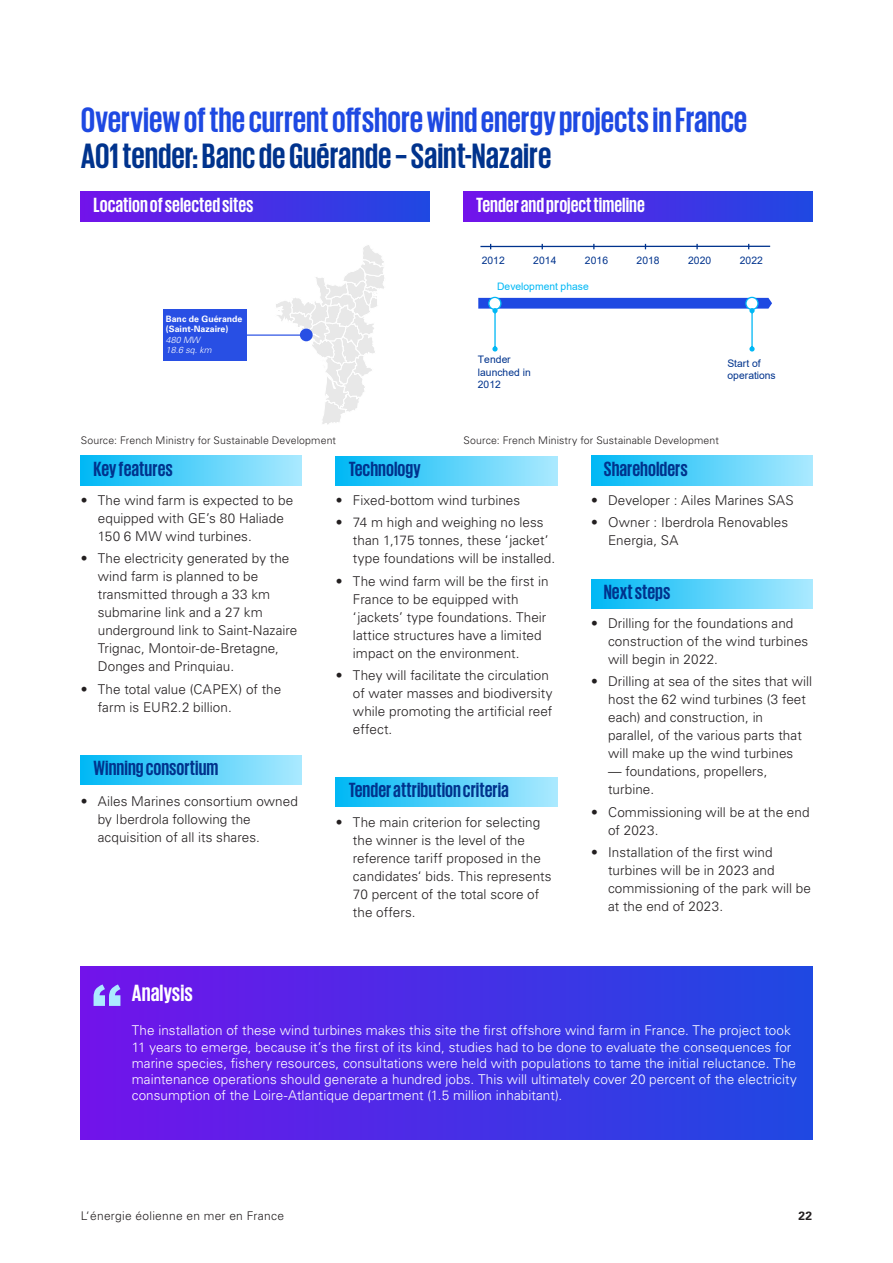
<style>
.page{position:relative;width:893px;height:1263px;background:#fff}
.page>*{position:absolute;margin:0;border:0;box-sizing:border-box;transform-origin:0 0}
.Copytext_Subhead_bla{font:700 36px "KPMG";color:#1e49e2}
.Copytext_Subhead_bla-2{font:700 36px "KPMG";color:#00338d}
.Copytext_Subhead_bla-3{font:700 24px "KPMG";color:#fff}
.Copytext_Subhead_bla-4{font:700 21px "KPMG";color:#00338d}
.Copytext_Subhead_bla-5{font:700 21px "KPMG";color:#fff}
.t1{font:300 13.5px/18px "Univers LT Std";letter-spacing:.005em;color:#231f20}
.t2{font:300 13.5px/16.2px "Univers LT Std";letter-spacing:.005em;color:#fff}
.t3{font:300 12px "Univers LT Std";letter-spacing:.025em;color:#231f20}
.t4{font:700 12px "Univers LT Std";color:#231f20}
.t5{font:300 10.5px "Univers LT Std";letter-spacing:.015em;color:#231f20}
.t6{font:10.35px/12.5px "Arial";letter-spacing:.005em;color:#00338d}
.t7{font:10.35px "Arial";letter-spacing:.005em;color:#00b8f5}
.t8{font:700 8.85px/10.5px "Univers LT Std";color:#fff}
.s1{font-weight:300;font-style:italic}
</style>
<div class="page">
<div style="left:81px;top:191px;width:348px;height:30px;background:linear-gradient(to right,#7213ea,#1f48e2)"></div>
<div style="left:81px;top:966px;width:731px;height:174px;background:linear-gradient(to right,#7213ea,#1f49e2)"></div>
<div style="left:81px;top:455px;width:221px;height:30px;background:linear-gradient(to right,#00b8f5,#aaeaff)"></div>
<div style="left:81px;top:755px;width:221px;height:30px;background:linear-gradient(to right,#00b8f5,#aaeaff)"></div>
<div style="left:336px;top:456px;width:221px;height:30px;background:linear-gradient(to right,#00b8f5,#aaeaff)"></div>
<div style="left:336px;top:777px;width:221px;height:30px;background:linear-gradient(to right,#00b8f5,#aaeaff)"></div>
<div style="left:591px;top:455px;width:221px;height:30px;background:linear-gradient(to right,#00b8f5,#aae9ff)"></div>
<div style="left:591px;top:579px;width:221px;height:30px;background:linear-gradient(to right,#00b8f5,#aae9ff)"></div>
<div style="left:463px;top:191px;width:349px;height:30px;background:linear-gradient(to right,#7213ea,#1f49e2)"></div>
<svg style="left:276px;top:245px;width:108px;height:180px"></svg>
<div style="left:163px;top:309px;width:84px;height:52px;background:#284fe4"></div>
<div style="left:300px;top:329px;width:13px;height:12px;background:#284fe4;border-radius:50%"></div>
<hr style="left:246px;top:334px;width:60px;height:2px;background:#284fe4">
<hr style="left:480px;top:246px;width:290px;height:1px;background:#00338d">
<div style="left:488px;top:297px;width:13px;height:13px;border:1px solid #00b8f5;border-radius:50%"></div>
<div style="left:745px;top:297px;width:14px;height:13px;border:1px solid #00b8f5;border-radius:50%"></div>
<svg style="left:478px;top:298px;width:294px;height:54px"></svg>
<svg style="left:94px;top:984px;width:26px;height:22px"></svg>
<p class="Copytext_Subhead_bla" style="left:81px;top:102px;width:668px">Overview of the current offshore wind energy projects in France</p>
<p class="Copytext_Subhead_bla-2" style="left:81px;top:138px;width:472px">AO1 tender: Banc de Guérande – Saint-Nazaire</p>
<p class="Copytext_Subhead_bla-5" style="left:94px;top:194px;width:161px">Location of selected sites</p>
<p class="Copytext_Subhead_bla-5" style="left:476px;top:194px;width:170px">Tender and project timeline</p>
<p class="t6" style="left:482px;top:254px;width:25px">2012</p>
<p class="t6" style="left:533px;top:254px;width:25px">2014</p>
<p class="t6" style="left:585px;top:254px;width:25px">2016</p>
<p class="t6" style="left:637px;top:254px;width:25px">2018</p>
<p class="t6" style="left:688px;top:254px;width:25px">2020</p>
<p class="t6" style="left:740px;top:254px;width:25px">2022</p>
<p class="t8" style="left:166px;top:313px;width:78px">Banc de Guérande (Saint-Nazaire)<br><span class="s1">480 MW<br>18.6 sq. km</span></p>
<p class="t7" style="left:497px;top:280px;width:93px">Development phase</p>
<p class="t6" style="left:478px;top:353px;width:55px">Tender launched in<br>2012</p>
<p class="t6" style="left:727px;top:357px;width:50px">Start of operations</p>
<p class="t5" style="left:81px;top:434px;width:257px">Source: French Ministry for Sustainable Development</p>
<p class="t5" style="left:463px;top:434px;width:257px">Source: French Ministry for Sustainable Development</p>
<p class="Copytext_Subhead_bla-4" style="left:94px;top:458px;width:81px">Key features</p>
<p class="Copytext_Subhead_bla-4" style="left:349px;top:459px;width:73px">Technology</p>
<p class="Copytext_Subhead_bla-4" style="left:604px;top:458px;width:85px">Shareholders</p>
<p class="t1" style="left:98px;top:491px;width:197px;text-indent:-17px">• The wind farm is expected to be equipped with GE’s 80 Haliade<br>150 6 MW wind turbines.</p>
<p class="t1" style="left:98px;top:550px;width:201px;text-indent:-17px">• The electricity generated by the wind farm is planned to be transmitted through a 33 km submarine link and a 27 km underground link to Saint-Nazaire<br>Trignac, Montoir-de-Bretagne,<br>Donges and Prinquiau.</p>
<p class="t1" style="left:98px;top:680px;width:185px;text-indent:-17px">• The total value (CAPEX) of the farm is EUR2.2 billion.</p>
<p class="Copytext_Subhead_bla-4" style="left:94px;top:758px;width:126px">Winning consortium</p>
<p class="t1" style="left:98px;top:792px;width:202px;text-indent:-17px">• Ailes Marines consortium owned by Iberdrola following the acquisition of all its shares.</p>
<p class="t1" style="left:336px;top:491px;width:186px">• Fixed-bottom wind turbines</p>
<p class="t1" style="left:353px;top:514px;width:204px;text-indent:-17px">• 74 m high and weighing no less than 1,175 tonnes, these ‘jacket’ type foundations will be installed.</p>
<p class="t1" style="left:353px;top:572px;width:197px;text-indent:-17px">• The wind farm will be the first in<br>France to be equipped with ‘jackets’ type foundations. Their lattice structures have a limited impact on the environment.</p>
<p class="t1" style="left:353px;top:666px;width:201px;text-indent:-17px">• They will facilitate the circulation of water masses and biodiversity while promoting the artificial reef effect.</p>
<p class="Copytext_Subhead_bla-4" style="left:349px;top:779px;width:162px">Tender attribution criteria</p>
<p class="t1" style="left:353px;top:813px;width:200px;text-indent:-17px">• The main criterion for selecting the winner is the level of the reference tariff proposed in the candidates‘ bids. This represents<br>70 percent of the total score of the offers.</p>
<p class="t1" style="left:591px;top:491px;width:204px">• Developer : Ailes Marines SAS</p>
<p class="t1" style="left:608px;top:514px;width:182px;text-indent:-17px">• Owner : Iberdrola Renovables<br>Energia, SA</p>
<p class="Copytext_Subhead_bla-4" style="left:604px;top:581px;width:68px">Next steps</p>
<p class="t1" style="left:608px;top:614px;width:202px;text-indent:-17px">• Drilling for the foundations and construction of the wind turbines will begin in 2022.</p>
<p class="t1" style="left:608px;top:672px;width:205px;text-indent:-17px">• Drilling at sea of the sites that will host the 62 wind turbines (3 feet each) and construction, in parallel, of the various parts that will make up the wind turbines</p>
<p class="t1" style="left:608px;top:762px;width:161px">— foundations, propellers, turbine.</p>
<p class="t1" style="left:608px;top:803px;width:203px;text-indent:-17px">• Commissioning will be at the end of 2023.</p>
<p class="t1" style="left:608px;top:843px;width:204px;text-indent:-17px">• Installation of the first wind turbines will be in 2023 and commissioning of the park will be at the end of 2023.</p>
<p class="Copytext_Subhead_bla-3" style="left:132px;top:981px;width:62px">Analysis</p>
<p class="t2" style="left:132px;top:1022px;width:667px">The installation of these wind turbines makes this site the first offshore wind farm in France. The project took 11 years to emerge, because it’s the first of its kind, studies had to be done to evaluate the consequences for marine species, fishery resources, consultations were held with populations to tame the initial reluctance. The maintenance operations should generate a hundred jobs. This will ultimately cover 20 percent of the electricity consumption of the Loire-Atlantique department (1.5 million inhabitant).</p>
<p class="t3" style="left:81px;top:1208px;width:205px">L‘énergie éolienne en mer en France</p>
<p class="t4" style="left:798px;top:1208px;width:15px">22</p>
</div>
